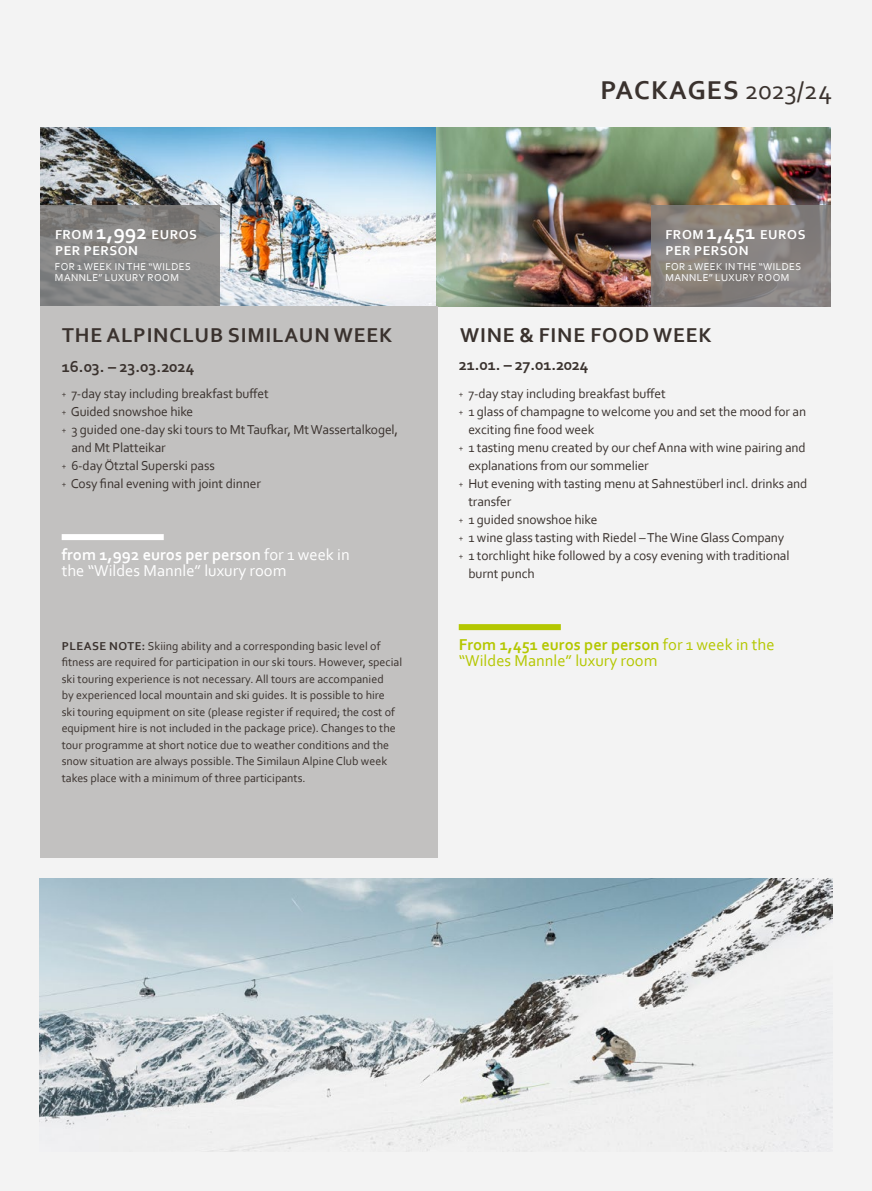
<style>
.page{position:relative;width:872px;height:1191px;background:#f3f3f3}
.page>*{position:absolute;margin:0;border:0;box-sizing:border-box;transform-origin:0 0}
.t1{font:700 27px "Corbel";letter-spacing:.04em;color:#3a322e}
.t2{font:700 21px "Corbel";letter-spacing:.04em;color:#3a322e}
.t3{font:16.5px/15.8px "Corbel";color:#fff}
.t4{font:16.5px/15.8px "Corbel";color:#b4c700}
.t5{font:700 16.5px "Corbel";letter-spacing:-.02em;color:#3a322e}
.t6{font:13.5px "Corbel";letter-spacing:-.01em;color:#3a322e}
.t7{font:700 13.5px/16.5px "Corbel";letter-spacing:.04em;color:#fff}
.t8{font:12px/16.5px "Corbel";color:#3a322e}
.t9{font:10.5px/10.5px "Corbel";letter-spacing:.04em;color:#fff}
.s1{font-size:21px}
.s2{font-weight:400}
.s3{font-size:9px}
.s4{font-weight:700}
</style>
<div class="page">
<img style="left:40px;top:878px;width:792px;height:273px">
<img style="left:40px;top:128px;width:791px;height:179px">
<div style="left:40px;top:306px;width:397px;height:552px;background:#c2c1c0"></div>
<svg style="left:40px;top:205px;width:180px;height:101px;fill:#8a8a8a"></svg>
<div style="left:62px;top:534px;width:102px;height:6px;background:#fff"></div>
<div style="left:459px;top:624px;width:102px;height:6px;background:#b4c700"></div>
<svg style="left:651px;top:205px;width:180px;height:102px"></svg>
<p class="t7" style="left:55px;top:226px;width:143px">FROM <span class="s1">1,992</span> EUROS<br>PER PERSON</p>
<p class="t9" style="left:55px;top:261px;width:137px">FOR 1 WEEK IN THE “WILDES<br>MANNLE” LUXURY ROOM</p>
<h1 class="t1" style="left:600px;top:73px;width:233px">PACKAGES <span class="s2">2023/24</span></h1>
<p class="t7" style="left:665px;top:226px;width:141px">FROM <span class="s1">1,451</span> EUROS<br>PER PERSON</p>
<p class="t9" style="left:665px;top:261px;width:137px">FOR 1 WEEK IN THE “WILDES<br>MANNLE” LUXURY ROOM</p>
<h2 class="t2" style="left:62px;top:322px;width:332px">THE ALPINCLUB SIMILAUN WEEK</h2>
<h2 class="t2" style="left:460px;top:322px;width:253px">WINE &amp; FINE FOOD WEEK</h2>
<p class="t5" style="left:62px;top:356px;width:134px">16.03. – 23.03.2024</p>
<p class="t6" style="left:62px;top:385px;width:208px"><span class="s3">+</span> 7-day stay including breakfast buffet</p>
<p class="t6" style="left:62px;top:403px;width:133px"><span class="s3">+</span> Guided snowshoe hike</p>
<p class="t6" style="left:62px;top:421px;width:338px"><span class="s3">+</span> 3 guided one-day ski tours to Mt Taufkar, Mt Wassertalkogel,</p>
<p class="t6" style="left:71px;top:439px;width:96px">and Mt Platteikar</p>
<p class="t6" style="left:62px;top:457px;width:155px"><span class="s3">+</span> 6-day Ötztal Superski pass</p>
<p class="t6" style="left:62px;top:475px;width:201px"><span class="s3">+</span> Cosy final evening with joint dinner</p>
<p class="t5" style="left:459px;top:354px;width:131px">21.01. – 27.01.2024</p>
<p class="t6" style="left:459px;top:385px;width:208px"><span class="s3">+</span> 7-day stay including breakfast buffet</p>
<p class="t6" style="left:459px;top:403px;width:349px"><span class="s3">+</span> 1 glass of champagne to welcome you and set the mood for an</p>
<p class="t6" style="left:468px;top:421px;width:127px">exciting fine food week</p>
<p class="t6" style="left:459px;top:439px;width:348px"><span class="s3">+</span> 1 tasting menu created by our chef Anna with wine pairing and</p>
<p class="t6" style="left:468px;top:457px;width:182px">explanations from our sommelier</p>
<p class="t6" style="left:459px;top:475px;width:350px"><span class="s3">+</span> Hut evening with tasting menu at Sahnestüberl incl. drinks and</p>
<p class="t6" style="left:468px;top:493px;width:44px">transfer</p>
<p class="t6" style="left:459px;top:511px;width:140px"><span class="s3">+</span> 1 guided snowshoe hike</p>
<p class="t6" style="left:459px;top:529px;width:327px"><span class="s3">+</span> 1 wine glass tasting with Riedel – The Wine Glass Company</p>
<p class="t6" style="left:459px;top:547px;width:332px"><span class="s3">+</span> 1 torchlight hike followed by a cosy evening with traditional</p>
<p class="t6" style="left:468px;top:565px;width:68px">burnt punch</p>
<p class="t3" style="left:62px;top:546px;width:290px"><span class="s4">from 1,992 euros per person</span> for 1 week in the “Wildes Mannle” luxury room</p>
<p class="t8" style="left:62px;top:637px;width:342px"><span class="s4">PLEASE NOTE:</span> Skiing ability and a corresponding basic level of fitness are required for participation in our ski tours. However, special ski touring experience is not necessary. All tours are accompanied<br>by experienced local mountain and ski guides. It is possible to hire<br>ski touring equipment on site (please register if required; the cost of equipment hire is not included in the package price). Changes to the tour programme at short notice due to weather conditions and the snow situation are always possible. The Similaun Alpine Club week takes place with a minimum of three participants.</p>
<p class="t4" style="left:459px;top:636px;width:317px"><span class="s4">From 1,451 euros per person</span> for 1 week in the “Wildes Mannle” luxury room</p>
</div>
